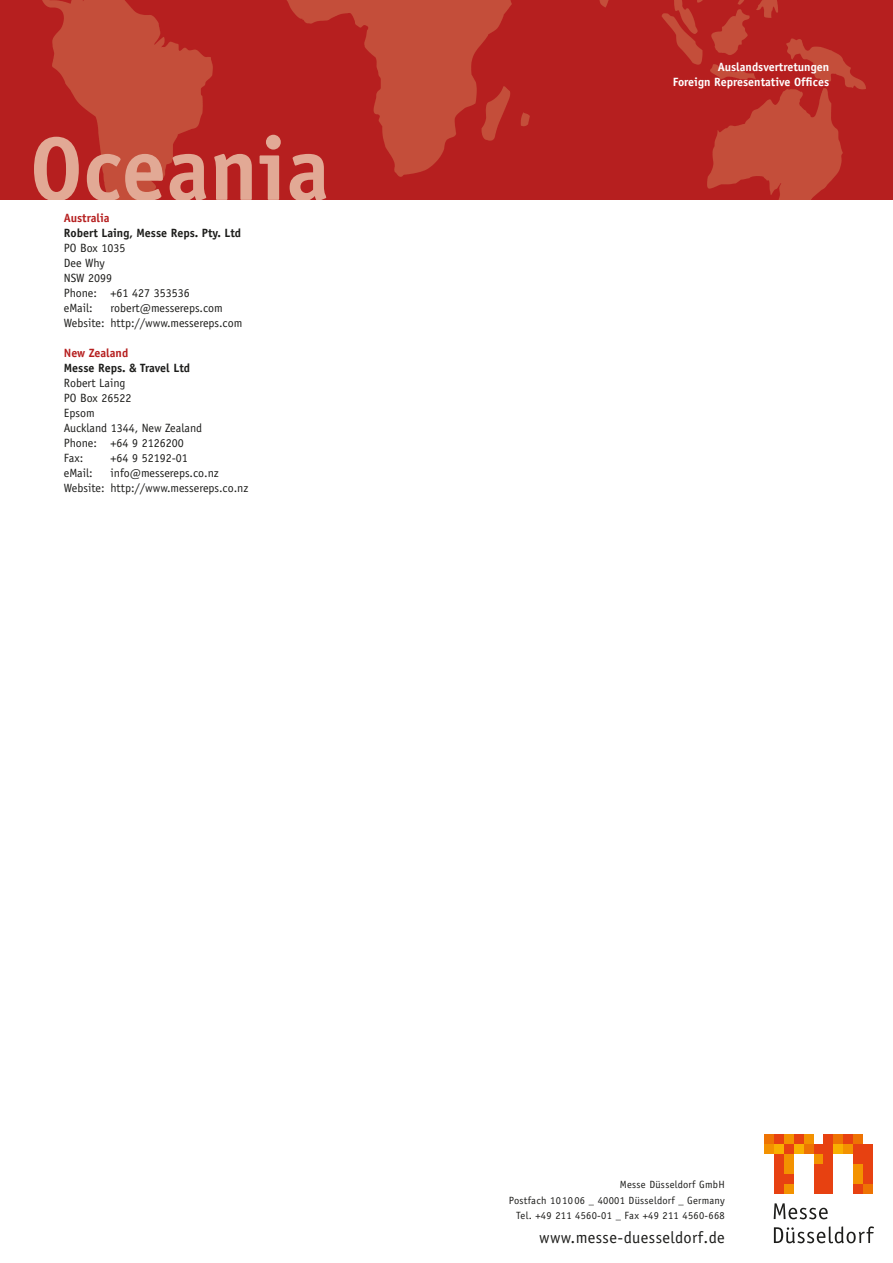
<style>
.page{position:relative;width:893px;height:1263px;background:#fff}
.page>*{position:absolute;margin:0;border:0;box-sizing:border-box;transform-origin:0 0}
.t1{font:700 90px "Officina Sans";color:#e2a995}
.t2{font:16.5px "Officina Sans";letter-spacing:.025em;color:#1d1d1b}
.t3{font:12px/15px "Officina Sans";color:#1d1d1b}
.t4{font:700 12px "Officina Sans";color:#1d1d1b}
.t5{font:700 12px/15px "Officina Sans";color:#fff;text-align:right}
.t6{font:700 12px "Officina Sans";color:#b61f1f}
.t7{font:10.5px/15.5px "Officina Sans";letter-spacing:.025em;color:#1d1d1b;text-align:right}
</style>
<div class="page">
<img style="left:0;top:0;width:893px;height:200px">
<svg style="left:774px;top:1226px;width:100px;height:17px"></svg>
<svg style="left:774px;top:1203px;width:54px;height:16px"></svg>
<div style="left:764px;top:1144px;width:10px;height:10px;background:#f39200"></div>
<div style="left:774px;top:1134px;width:10px;height:10px;background:#e74111"></div>
<div style="left:774px;top:1144px;width:10px;height:10px;background:#f9b000"></div>
<div style="left:784px;top:1134px;width:10px;height:10px;background:#f39200"></div>
<div style="left:784px;top:1144px;width:10px;height:10px;background:#e74111"></div>
<div style="left:794px;top:1134px;width:10px;height:10px;background:#e74111"></div>
<div style="left:794px;top:1144px;width:10px;height:10px;background:#f9b000"></div>
<div style="left:804px;top:1134px;width:9px;height:10px;background:#f39200"></div>
<div style="left:804px;top:1144px;width:9px;height:10px;background:#ee7303"></div>
<div style="left:833px;top:1134px;width:10px;height:10px;background:#ee7303"></div>
<div style="left:833px;top:1144px;width:10px;height:10px;background:#f9b000"></div>
<div style="left:843px;top:1134px;width:10px;height:10px;background:#e74111"></div>
<div style="left:843px;top:1144px;width:10px;height:10px;background:#f39200"></div>
<div style="left:853px;top:1134px;width:10px;height:10px;background:#ee7303"></div>
<div style="left:853px;top:1144px;width:10px;height:20px;background:#e74111"></div>
<div style="left:863px;top:1144px;width:10px;height:39px;background:#e74111"></div>
<div style="left:774px;top:1154px;width:10px;height:39px;background:#e74111"></div>
<div style="left:784px;top:1154px;width:10px;height:19px;background:#f39200"></div>
<div style="left:784px;top:1173px;width:10px;height:10px;background:#e74111"></div>
<div style="left:784px;top:1183px;width:10px;height:10px;background:#f39200"></div>
<div style="left:853px;top:1164px;width:10px;height:19px;background:#f39200"></div>
<div style="left:863px;top:1183px;width:10px;height:10px;background:#ee7303"></div>
<div style="left:764px;top:1134px;width:10px;height:10px;background:#ee7303"></div>
<div style="left:813px;top:1144px;width:10px;height:10px;background:#e74111"></div>
<div style="left:813px;top:1154px;width:10px;height:10px;background:#f39200"></div>
<div style="left:813px;top:1164px;width:10px;height:29px;background:#e74111"></div>
<div style="left:823px;top:1134px;width:10px;height:59px;background:#e74111"></div>
<div style="left:853px;top:1183px;width:10px;height:10px;background:#e74111"></div>
<h1 class="t1" style="left:30px;top:113px;width:301px">Oceania</h1>
<p class="t6" style="left:64px;top:210px;width:47px">Australia</p>
<p class="t4" style="left:64px;top:225px;width:179px">Robert Laing, Messe Reps. Pty. Ltd</p>
<p class="t3" style="left:64px;top:241px;width:127px">PO Box 1035<br>Dee Why<br>NSW 2099<br>Phone: +61 427 353536 eMail:</p>
<p class="t3" style="left:64px;top:301px;width:180px;text-indent:47px">robert@messereps.com<br>Website: http://www.messereps.com</p>
<p class="t6" style="left:64px;top:345px;width:66px">New Zealand</p>
<p class="t4" style="left:64px;top:360px;width:128px">Messe Reps. &amp; Travel Ltd</p>
<p class="t3" style="left:64px;top:376px;width:140px">Robert Laing<br>PO Box 26522<br>Epsom<br>Auckland 1344, New Zealand<br>Phone: +64 9 2126200<br>Fax:</p>
<p class="t3" style="left:111px;top:451px;width:79px">+64 9 52192-01</p>
<p class="t3" style="left:64px;top:466px;width:186px;text-indent:47px">info@messereps.co.nz<br>Website: http://www.messereps.co.nz</p>
<p class="t3" style="left:64px;top:466px;width:30px">eMail:</p>
<p class="t5" style="left:673px;top:59px;width:158px">Auslandsvertretungen<br>Foreign Representative Offices</p>
<p class="t7" style="left:509px;top:1177px;width:217px">Messe Düsseldorf GmbH<br>Postfach 101006 _ 40001 Düsseldorf _ Germany<br>Tel. +49 211 4560-01 _ Fax +49 211 4560-668</p>
<h2 class="t2" style="left:539px;top:1228px;width:187px">www.messe-duesseldorf.de</h2>
</div>
